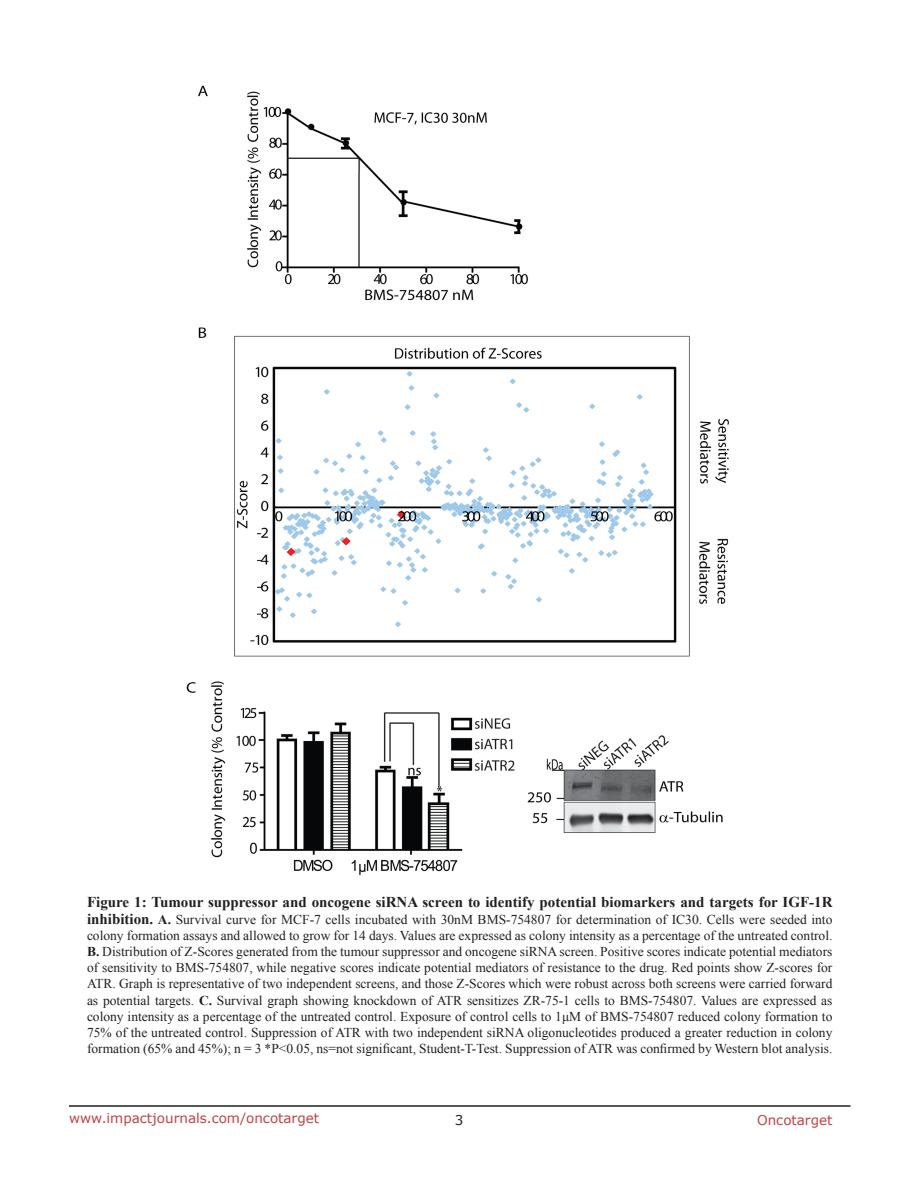
<style>
.page{position:relative;width:918px;height:1188px;background:#fff}
.page>*{position:absolute;margin:0;border:0;box-sizing:border-box;transform-origin:0 0}
.t1{font:700 15px "Times New Roman";color:#231f20}
.t2{font:13.5px/16.2px "Times New Roman";color:#231f20;text-align:justify}
.t3{font:13.5px "Verdana";color:#c24141}
.t4{font:13.5px "Verdana";color:#231f20}
.s1{font-weight:700;font-size:15px}
.s2{font-weight:700}
</style>
<div class="page">
<hr style="left:69px;top:1105px;width:781px;height:2px;background:#231f20">
<img style="left:186px;top:85px;width:543px;height:790px">
<p class="t1" style="left:87px;top:892px;width:747px">Figure 1: Tumour suppressor and oncogene siRNA screen to identify potential biomarkers and targets for IGF-1R</p>
<p class="t2" style="left:87px;top:911px;width:747px"><span class="s1">inhibition.</span> <span class="s2">A.</span> Survival curve for MCF-7 cells incubated with 30nM BMS-754807 for determination of IC30. Cells were seeded into colony formation assays and allowed to grow for 14 days. Values are expressed as colony intensity as a percentage of the untreated control.<br><span class="s2">B.</span> Distribution of Z-Scores generated from the tumour suppressor and oncogene siRNA screen. Positive scores indicate potential mediators of sensitivity to BMS-754807, while negative scores indicate potential mediators of resistance to the drug. Red points show Z-scores for ATR. Graph is representative of two independent screens, and those Z-Scores which were robust across both screens were carried forward as potential targets. <span class="s2">C.</span> Survival graph showing knockdown of ATR sensitizes ZR-75-1 cells to BMS-754807. Values are expressed as colony intensity as a percentage of the untreated control. Exposure of control cells to 1μM of BMS-754807 reduced colony formation to 75% of the untreated control. Suppression of ATR with two independent siRNA oligonucleotides produced a greater reduction in colony formation (65% and 45%); n = 3 *P&lt;0.05, ns=not significant, Student-T-Test. Suppression of ATR was confirmed by Western blot analysis.</p>
<p class="t3" style="left:69px;top:1109px;width:252px">www.impactjournals.com/oncotarget</p>
<p class="t4" style="left:455px;top:1111px;width:10px">3</p>
<p class="t3" style="left:757px;top:1111px;width:77px">Oncotarget</p>
</div>
